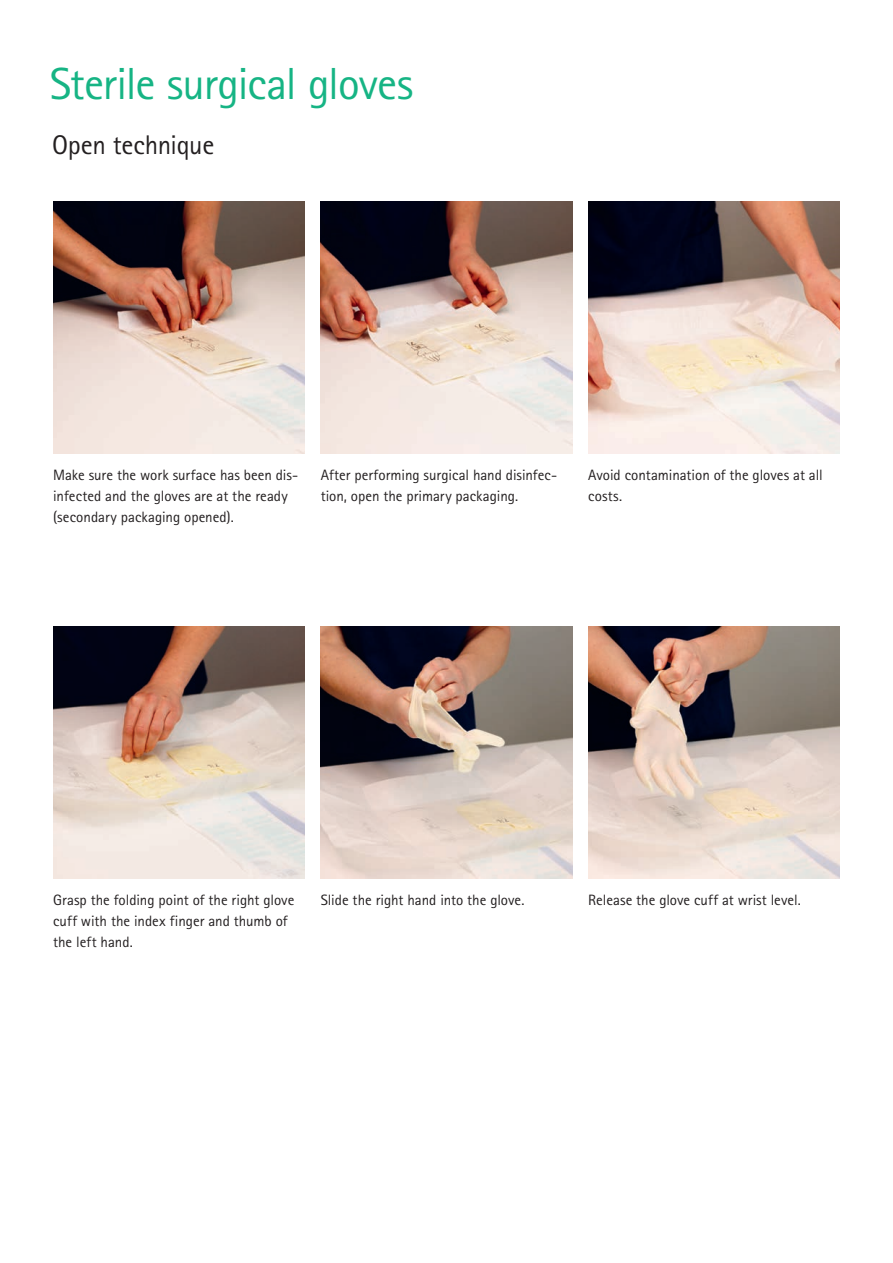
<style>
.page{position:relative;width:893px;height:1263px;background:#fff}
.page>*{position:absolute;margin:0;border:0;box-sizing:border-box;transform-origin:0 0}
.t1{font:45px "Rotis Sans Serif Pro";letter-spacing:-.025em;color:#16b484}
.t2{font:27px "Rotis Sans Serif Pro";letter-spacing:-.015em;color:#231f20}
.t3{font:15px/21px "Rotis Sans Serif Pro";color:#231f20}
</style>
<div class="page">
<img style="left:321px;top:202px;width:251px;height:252px">
<img style="left:588px;top:202px;width:252px;height:252px">
<img style="left:321px;top:627px;width:251px;height:251px">
<img style="left:588px;top:627px;width:252px;height:251px">
<img style="left:53px;top:202px;width:252px;height:252px">
<img style="left:53px;top:627px;width:252px;height:251px">
<h1 class="t1" style="left:50px;top:57px;width:365px">Sterile surgical gloves</h1>
<h2 class="t2" style="left:52px;top:129px;width:164px">Open technique</h2>
<p class="t3" style="left:53px;top:465px;width:247px">Make sure the work surface has been dis&shy;infected and the gloves are at the ready (secondary packaging opened).</p>
<p class="t3" style="left:321px;top:465px;width:238px">After performing surgical hand disinfec&shy;tion, open the primary packaging.</p>
<p class="t3" style="left:588px;top:465px;width:236px">Avoid contamination of the gloves at all costs.</p>
<p class="t3" style="left:53px;top:889px;width:243px">Grasp the folding point of the right glove cuff with the index finger and thumb of the left hand.</p>
<p class="t3" style="left:321px;top:889px;width:205px">Slide the right hand into the glove.</p>
<p class="t3" style="left:588px;top:889px;width:214px">Release the glove cuff at wrist level.</p>
</div>
